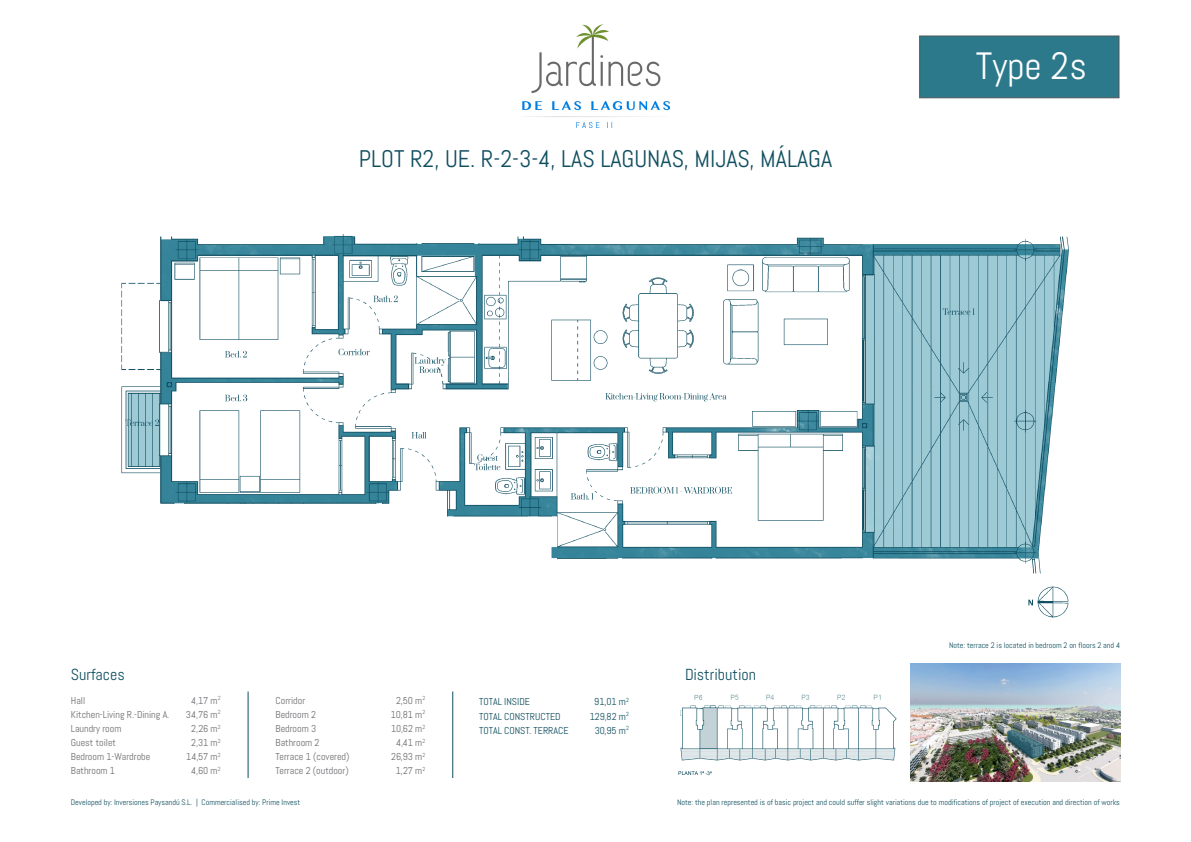
<style>
.page{position:relative;width:1191px;height:842px;background:#fff}
.page>*{position:absolute;margin:0;border:0;box-sizing:border-box;transform-origin:0 0}
.t1{font:38px "Abel";color:#fff}
.t2{font:24px "Abel";color:#104f5f}
.t3{font:16px "Abel";color:#104f5f}
.t4{font:10px "Abel";color:#6c6d70}
.t5{font:10px "Abel";color:#104f5f}
.t6{font:8px "Abel";color:#104f5f}
</style>
<div class="page">
<img style="left:121px;top:234px;width:948px;height:384px">
<img style="left:522px;top:24px;width:147px;height:104px">
<div style="left:919px;top:36px;width:200px;height:62px;background:#2b798b;border:1px solid #515758"></div>
<hr style="left:248px;top:691px;width:1px;height:87px;background:#104f5f">
<hr style="left:452px;top:691px;width:1px;height:87px;background:#104f5f">
<img style="left:678px;top:694px;width:219px;height:82px">
<img style="left:910px;top:664px;width:210px;height:117px">
<svg style="left:1007px;top:730px;width:37px;height:29px"></svg>
<p class="t2" style="left:359px;top:143px;width:475px">PLOT R2, UE. R-2-3-4, LAS LAGUNAS, MIJAS, MÁLAGA</p>
<p class="t1" style="left:975px;top:41px;width:113px">Type 2s</p>
<p class="t3" style="left:71px;top:664px;width:55px">Surfaces</p>
<p class="t3" style="left:685px;top:664px;width:73px">Distribution</p>
<p class="t4" style="left:71px;top:694px;width:16px">Hall</p>
<p class="t4" style="left:191px;top:694px;width:31px">4,17 m<sup>2</sup></p>
<p class="t4" style="left:71px;top:708px;width:100px">Kitchen-Living R.-Dining A.</p>
<p class="t4" style="left:186px;top:708px;width:36px">34,76 m<sup>2</sup></p>
<p class="t4" style="left:71px;top:722px;width:52px">Laundry room</p>
<p class="t4" style="left:191px;top:722px;width:31px">2,26 m<sup>2</sup></p>
<p class="t4" style="left:71px;top:736px;width:47px">Guest toilet</p>
<p class="t4" style="left:191px;top:736px;width:31px">2,31 m<sup>2</sup></p>
<p class="t4" style="left:71px;top:750px;width:81px">Bedroom 1-Wardrobe</p>
<p class="t4" style="left:186px;top:750px;width:36px">14,57 m<sup>2</sup></p>
<p class="t4" style="left:71px;top:765px;width:46px">Bathroom 1</p>
<p class="t4" style="left:191px;top:765px;width:31px">4,60 m<sup>2</sup></p>
<p class="t4" style="left:275px;top:694px;width:31px">Corridor</p>
<p class="t4" style="left:396px;top:694px;width:31px">2,50 m<sup>2</sup></p>
<p class="t4" style="left:275px;top:708px;width:42px">Bedroom 2</p>
<p class="t4" style="left:391px;top:708px;width:36px">10,81 m<sup>2</sup></p>
<p class="t4" style="left:275px;top:722px;width:42px">Bedroom 3</p>
<p class="t4" style="left:391px;top:722px;width:36px">10,62 m<sup>2</sup></p>
<p class="t4" style="left:275px;top:736px;width:45px">Bathroom 2</p>
<p class="t4" style="left:396px;top:736px;width:31px">4,41 m<sup>2</sup></p>
<p class="t4" style="left:275px;top:750px;width:75px">Terrace 1 (covered)</p>
<p class="t4" style="left:391px;top:750px;width:36px">26,93 m<sup>2</sup></p>
<p class="t4" style="left:275px;top:765px;width:75px">Terrace 2 (outdoor)</p>
<p class="t4" style="left:396px;top:765px;width:31px">1,27 m<sup>2</sup></p>
<p class="t5" style="left:479px;top:696px;width:52px">TOTAL INSIDE</p>
<p class="t5" style="left:594px;top:696px;width:36px">91,01 m<sup>2</sup></p>
<p class="t5" style="left:479px;top:710px;width:83px">TOTAL CONSTRUCTED</p>
<p class="t5" style="left:590px;top:710px;width:41px">129,82 m<sup>2</sup></p>
<p class="t5" style="left:479px;top:724px;width:91px">TOTAL CONST. TERRACE</p>
<p class="t5" style="left:595px;top:724px;width:36px">30,95 m<sup>2</sup></p>
<p class="t6" style="left:949px;top:640px;width:172px">Note: terrace 2 is located in bedroom 2 on floors 2 and 4</p>
<p class="t6" style="left:71px;top:797px;width:231px">Developed by: Inversiones Paysandú S.L. | Commercialised by: Prime Invest</p>
<p class="t6" style="left:677px;top:797px;width:444px">Note: the plan represented is of basic project and could suffer slight variations due to modifications of project of execution and direction of works</p>
</div>
